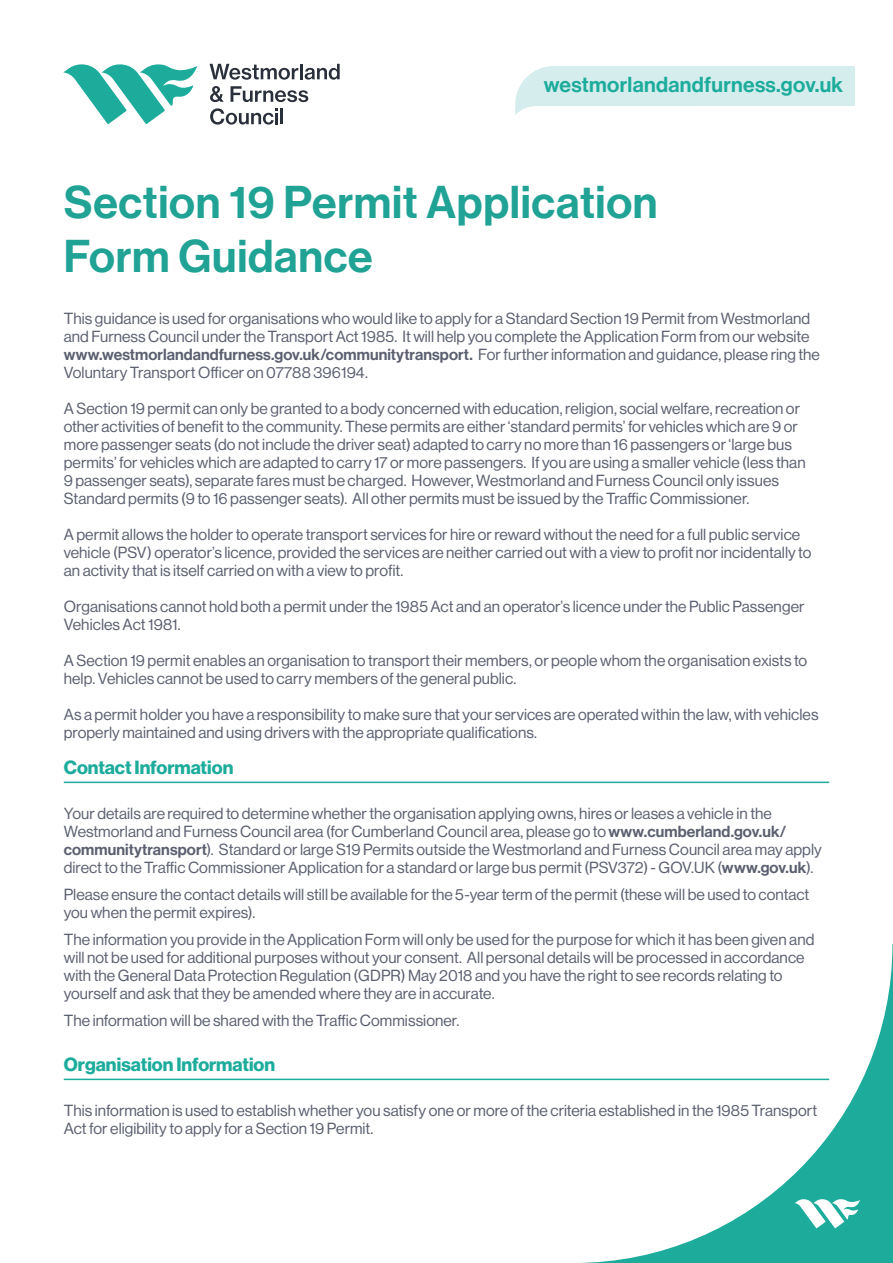
<style>
.page{position:relative;width:893px;height:1263px;background:#fff}
.page>*{position:absolute;margin:0;border:0;box-sizing:border-box;transform-origin:0 0}
.t1{font:45px/54px "N Haas Grotesk DS Pro 65 Md";letter-spacing:.015em;color:#20a295}
.t2{font:21.3px "N Haas Grotesk DS Pro 65 Md";letter-spacing:.015em;color:#1dac9c}
.t3{font:18.75px "N Haas Grotesk DS Pro 75 Bd";color:#1dac9c}
.t4{font:15.75px/18px "N Haas Grotesk DS Pro 55 Rg";letter-spacing:.005em;color:#5b6071}
.s1{font-family:"N Haas Grotesk DS Pro 65 Md"}
</style>
<div class="page">
<hr style="left:64px;top:1079px;width:765px;height:1px;background:#1dac9c">
<hr style="left:64px;top:782px;width:765px;height:1px;background:#1dac9c">
<svg style="left:63px;top:64px;width:134px;height:60px"></svg>
<svg style="left:210px;top:64px;width:88px;height:16px"></svg>
<hr style="left:300px;top:64px;width:3px;height:15px;background:#292f3b">
<svg style="left:305px;top:64px;width:35px;height:16px"></svg>
<svg style="left:210px;top:86px;width:14px;height:16px"></svg>
<svg style="left:231px;top:86px;width:77px;height:16px"></svg>
<svg style="left:210px;top:108px;width:68px;height:17px"></svg>
<hr style="left:280px;top:109px;width:3px;height:15px;background:#292f3b">
<svg style="left:515px;top:66px;width:340px;height:49px"></svg>
<svg style="left:573px;top:944px;width:320px;height:319px"></svg>
<svg style="left:795px;top:1198px;width:65px;height:30px"></svg>
<p class="t2" style="left:544px;top:73px;width:301px">westmorlandandfurness.gov.uk</p>
<h1 class="t1" style="left:64px;top:176px;width:595px">Section 19 Permit Application<br>Form Guidance</h1>
<p class="t4" style="left:64px;top:310px;width:758px">This guidance is used for organisations who would like to apply for a Standard Section 19 Permit from Westmorland and Furness Council under the Transport Act 1985. It will help you complete the Application Form from our website <span class="s1">www.westmorlandandfurness.gov.uk/communitytransport.</span> For further information and guidance, please ring the Voluntary Transport Ofcer on 07788 396194.</p>
<p class="t4" style="left:64px;top:400px;width:743px">A Section 19 permit can only be granted to a body concerned with education, religion, social welfare, recreation or other activities of beneft to the community. These permits are either ‘standard permits’ for vehicles which are 9 or more passenger seats (do not include the driver seat) adapted to carry no more than 16 passengers or ‘large bus permits’ for vehicles which are adapted to carry 17 or more passengers. If you are using a smaller vehicle (less than 9 passenger seats), separate fares must be charged. However, Westmorland and Furness Council only issues Standard permits (9 to 16 passenger seats). All other permits must be issued by the Trafc Commissioner.</p>
<p class="t4" style="left:64px;top:526px;width:749px">A permit allows the holder to operate transport services for hire or reward without the need for a full public service vehicle (PSV) operator’s licence, provided the services are neither carried out with a view to proft nor incidentally to an activity that is itself carried on with a view to proft.</p>
<p class="t4" style="left:64px;top:598px;width:742px">Organisations cannot hold both a permit under the 1985 Act and an operator’s licence under the Public Passenger<br>Vehicles Act 1981.</p>
<p class="t4" style="left:64px;top:652px;width:745px">A Section 19 permit enables an organisation to transport their members, or people whom the organisation exists to help. Vehicles cannot be used to carry members of the general public.</p>
<p class="t4" style="left:64px;top:706px;width:756px">As a permit holder you have a responsibility to make sure that your services are operated within the law, with vehicles properly maintained and using drivers with the appropriate qualifcations.</p>
<h2 class="t3" style="left:64px;top:756px;width:171px">Contact Information</h2>
<p class="t4" style="left:64px;top:805px;width:760px">Your details are required to determine whether the organisation applying owns, hires or leases a vehicle in the Westmorland and Furness Council area (for Cumberland Council area, please go to <span class="s1">www.cumberland.gov.uk/ communitytransport</span>). Standard or large S19 Permits outside the Westmorland and Furness Council area may apply direct to the Trafc Commissioner Application for a standard or large bus permit (PSV372) - GOV.UK (<span class="s1">www.gov.uk</span>).</p>
<p class="t4" style="left:64px;top:886px;width:747px">Please ensure the contact details will still be available for the 5-year term of the permit (these will be used to contact you when the permit expires).</p>
<p class="t4" style="left:64px;top:931px;width:752px">The information you provide in the Application Form will only be used for the purpose for which it has been given and will not be used for additional purposes without your consent. All personal details will be processed in accordance with the General Data Protection Regulation (GDPR) May 2018 and you have the right to see records relating to yourself and ask that they be amended where they are in accurate.</p>
<p class="t4" style="left:64px;top:1012px;width:397px">The information will be shared with the Trafc Commissioner.</p>
<h2 class="t3" style="left:64px;top:1053px;width:213px">Organisation Information</h2>
<p class="t4" style="left:64px;top:1102px;width:755px">This information is used to establish whether you satisfy one or more of the criteria established in the 1985 Transport<br>Act for eligibility to apply for a Section 19 Permit.</p>
</div>
